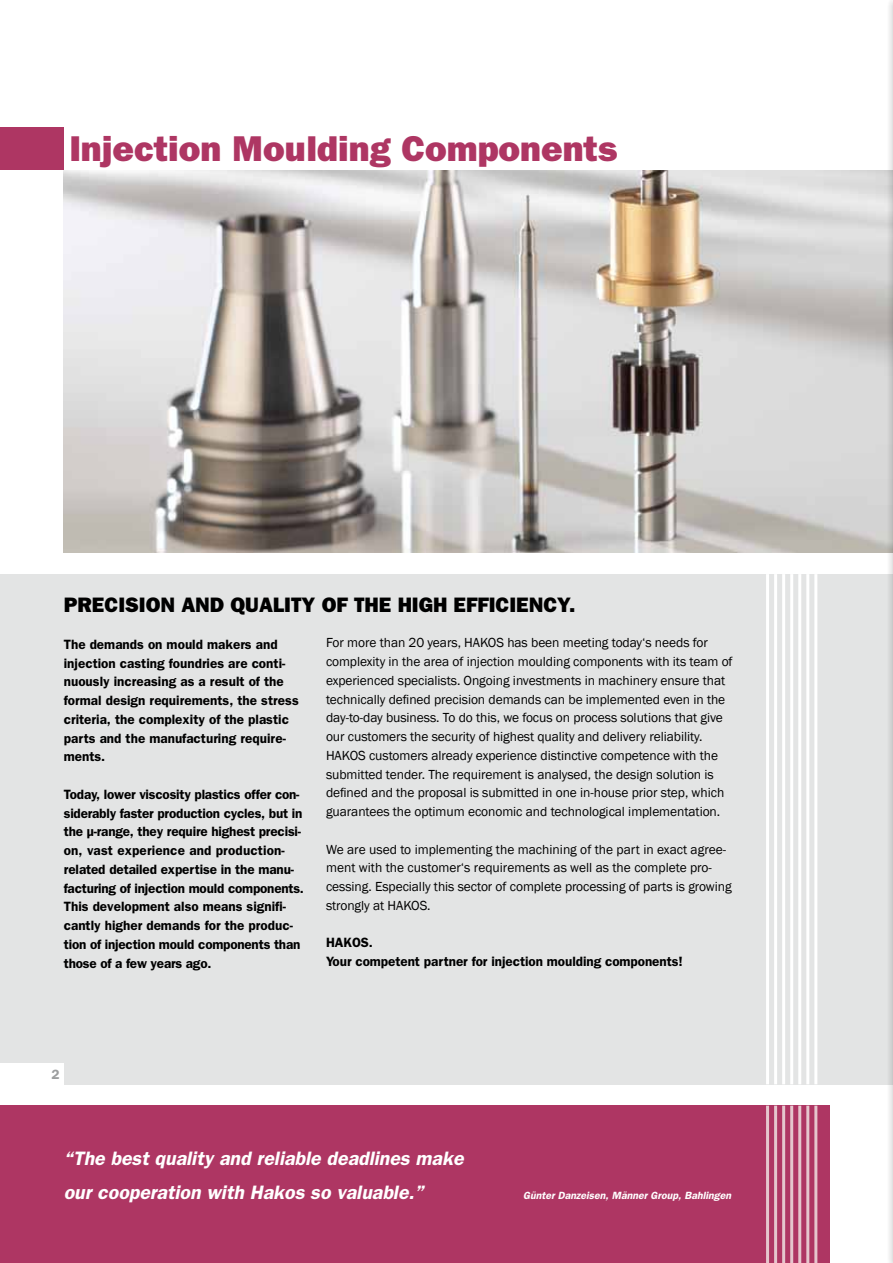
<style>
.page{position:relative;width:893px;height:1263px;background:#fff}
.page>*{position:absolute;margin:0;border:0;box-sizing:border-box;transform-origin:0 0}
.t1{font:800 36px "Franklin Gothic";color:#ae3663}
.t2{font:800 21px "Franklin Gothic";color:#000}
.t3{font:italic 600 19.5px/33.8px "Franklin Gothic";color:#fff}
.t4{font:13.5px/18.8px "Franklin Gothic";letter-spacing:-.005em;color:#000}
.t5{font:600 13.5px/18.8px "Franklin Gothic";color:#000}
.t6{font:600 13.5px "Franklin Gothic";color:#9c9e9f}
.t7{font:italic 600 10.5px "Franklin Gothic";color:#fff}
</style>
<div class="page">
<div style="left:0;top:574px;width:893px;height:510px;background:#e3e4e4"></div>
<div style="left:0;top:1063px;width:64px;height:26px;background:#fff"></div>
<img style="left:64px;top:170px;width:822px;height:383px">
<div style="left:0;top:128px;width:64px;height:42px;background:#ae3663"></div>
<div style="left:0;top:1106px;width:829px;height:157px;background:#ae3663"></div>
<hr style="left:766px;top:574px;width:3px;height:510px;background:#fff">
<hr style="left:774px;top:574px;width:3px;height:510px;background:#fff">
<hr style="left:782px;top:574px;width:3px;height:510px;background:#fff">
<hr style="left:790px;top:574px;width:3px;height:510px;background:#fff">
<hr style="left:798px;top:574px;width:3px;height:510px;background:#fff">
<hr style="left:806px;top:574px;width:3px;height:510px;background:#fff">
<hr style="left:814px;top:574px;width:3px;height:510px;background:#fff">
<hr style="left:766px;top:1106px;width:3px;height:157px;background:#e5c6cd">
<hr style="left:774px;top:1106px;width:3px;height:157px;background:#e5c6cd">
<hr style="left:782px;top:1106px;width:3px;height:157px;background:#e5c6cd">
<hr style="left:790px;top:1106px;width:3px;height:157px;background:#e5c6cd">
<hr style="left:798px;top:1106px;width:3px;height:157px;background:#e5c6cd">
<hr style="left:806px;top:1106px;width:3px;height:157px;background:#e5c6cd">
<hr style="left:814px;top:1106px;width:3px;height:157px;background:#e5c6cd">
<svg style="left:886px;top:1px;width:6px;height:1262px"></svg>
<hr style="left:892px;top:0;width:1px;height:1263px;background:#000">
<h1 class="t1" style="left:69px;top:127px;width:549px">Injection Moulding Components</h1>
<h2 class="t2" style="left:64px;top:592px;width:513px">PRECISION AND QUALITY OF THE HIGH EFFICIENCY.</h2>
<p class="t5" style="left:64px;top:634px;width:236px">The demands on mould makers and injection casting foundries are conti&shy;nuously increasing as a result of the formal design requirements, the stress criteria, the complexity of the plastic parts and the manufacturing require&shy;ments.</p>
<p class="t5" style="left:64px;top:784px;width:242px">Today, lower viscosity plastics offer con&shy;siderably faster production cycles, but in the µ-range, they require highest precisi&shy;on, vast experience and production&shy;related detailed expertise in the manu&shy;facturing of injection mould components.<br>This development also means signifi&shy;cantly higher demands for the produc&shy;tion of injection mould components than those of a few years ago.</p>
<p class="t4" style="left:326px;top:634px;width:408px">For more than 20 years, HAKOS has been meeting today‘s needs for complexity in the area of injection moulding components with its team of experienced specialists. Ongoing investments in machinery ensure that technically defined precision demands can be implemented even in the day-to-day business. To do this, we focus on process solutions that give our customers the security of highest quality and delivery reliability.<br>HAKOS customers already experience distinctive competence with the submitted tender. The requirement is analysed, the design solution is defined and the proposal is submitted in one in-house prior step, which guarantees the optimum economic and technological implementation.</p>
<p class="t4" style="left:326px;top:840px;width:407px">We are used to implementing the machining of the part in exact agree&shy;ment with the customer‘s requirements as well as the complete pro&shy;cessing. Especially this sector of complete processing of parts is growing strongly at HAKOS.</p>
<p class="t5" style="left:326px;top:933px;width:358px">HAKOS.<br>Your competent partner for injection moulding components!</p>
<p class="t6" style="left:51px;top:1066px;width:10px">2</p>
<h3 class="t3" style="left:64px;top:1141px;width:401px">“The best quality and reliable deadlines make our cooperation with Hakos so valuable.”</h3>
<p class="t7" style="left:523px;top:1189px;width:209px">Günter Danzeisen, Männer Group, Bahlingen</p>
</div>
